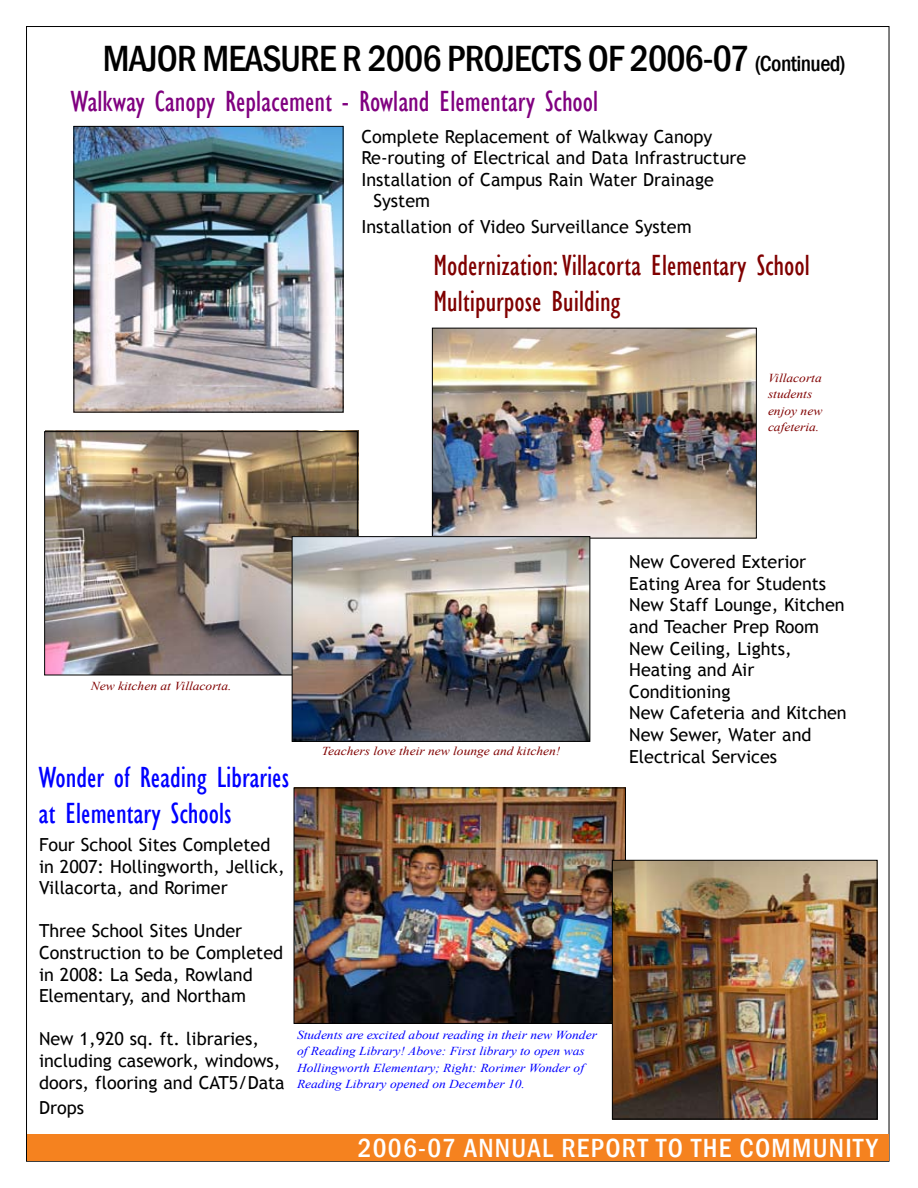
<style>
.page{position:relative;width:918px;height:1188px;background:#fff}
.page>*{position:absolute;margin:0;border:0;box-sizing:border-box;transform-origin:0 0}
.t1{font:500 condensed 37.5px "Franklin Gothic";letter-spacing:-.025em;color:#000}
.t2{font:condensed 30px/36px "Gill Sans";color:#800000}
.t3{font:condensed 30px "Gill Sans";color:#800080}
.t4{font:condensed 30px/36px "Gill Sans";color:#00f}
.t5{font:500 condensed 27px "Franklin Gothic";letter-spacing:.05em;color:#fff}
.t6{font:500 condensed 22.5px "Franklin Gothic";color:#000}
.t7{font:18px/21.6px "Trebuchet MS";color:#000}
.t8{font:italic 12.15px/16.2px "Times New Roman";color:#00f;scale:1.11 1}
.t9{font:italic 12.15px/16.2px "Times New Roman";color:#800000;scale:1.11 1}
.s1{font-size:37.5px}
</style>
<div class="page">
<div style="left:27px;top:1134px;width:861px;height:27px;background:#f5821f"></div>
<img style="left:76px;top:128px;width:266px;height:282px">
<div style="left:74px;top:126px;width:270px;height:286px;border:1px solid #000"></div>
<img style="left:434px;top:330px;width:321px;height:206px">
<div style="left:432px;top:328px;width:325px;height:210px;border:1px solid #000"></div>
<img style="left:45px;top:430px;width:313px;height:243px">
<img style="left:296px;top:790px;width:328px;height:232px">
<div style="left:294px;top:788px;width:332px;height:236px;border:1px solid #000"></div>
<img style="left:614px;top:862px;width:262px;height:255px">
<div style="left:612px;top:860px;width:266px;height:259px;border:1px solid #000"></div>
<div style="left:44px;top:431px;width:314px;height:244px;border:1px solid #000"></div>
<img style="left:294px;top:538px;width:294px;height:202px">
<div style="left:292px;top:536px;width:298px;height:206px;border:1px solid #000"></div>
<h1 class="t1" style="left:103px;top:34px;width:179px">MAJOR MEASURE</h1>
<h1 class="t1" style="left:342px;top:34px;width:190px">R 2006 PROJECTS</h1>
<p class="t6" style="left:588px;top:49px;width:259px"><span class="s1">OF 2006-07</span> (CONTINUED)</p>
<h2 class="t3" style="left:70px;top:83px;width:529px">Walkway Canopy Replacement - Rowland Elementary School</h2>
<p class="t7" style="left:362px;top:126px;width:352px">Complete Replacement of Walkway Canopy</p>
<p class="t7" style="left:362px;top:147px;width:386px">Re-routing of Electrical and Data Infrastructure</p>
<p class="t7" style="left:362px;top:169px;width:354px">Installation of Campus Rain Water Drainage</p>
<p class="t7" style="left:373px;top:190px;width:58px">System</p>
<p class="t7" style="left:362px;top:216px;width:332px">Installation of Video Surveillance System</p>
<h2 class="t2" style="left:434px;top:247px;width:378px">Modernization: Villacorta Elementary School<br>Multipurpose Building</h2>
<p class="t9" style="left:768px;top:370px;width:50px">Villacorta students enjoy new cafeteria.</p>
<p class="t9" style="left:91px;top:678px;width:128px">New kitchen at Villacorta.</p>
<h2 class="t4" style="left:39px;top:759px;width:252px">Wonder of Reading Libraries at Elementary Schools</h2>
<p class="t7" style="left:39px;top:834px;width:247px">Four School Sites Completed in 2007: Hollingworth, Jellick,<br>Villacorta, and Rorimer</p>
<p class="t7" style="left:39px;top:920px;width:246px">Three School Sites Under<br>Construction to be Completed in 2008: La Seda, Rowland<br>Elementary, and Northam</p>
<p class="t7" style="left:39px;top:1028px;width:247px">New 1,920 sq. ft. libraries, including casework, windows, doors, flooring and CAT5/Data</p>
<p class="t7" style="left:39px;top:1097px;width:47px">Drops</p>
<p class="t9" style="left:322px;top:742px;width:217px">Teachers love their new lounge and kitchen!</p>
<p class="t8" style="left:297px;top:1027px;width:272px">Students are excited about reading in their new Wonder of Reading Library! Above: First library to open was Hollingworth Elementary; Right: Rorimer Wonder of Reading Library opened on December 10.</p>
<p class="t7" style="left:629px;top:551px;width:219px">New Covered Exterior<br>Eating Area for Students<br>New Staff Lounge, Kitchen and Teacher Prep Room<br>New Ceiling, Lights,<br>Heating and Air<br>Conditioning<br>New Cafeteria and Kitchen<br>New Sewer, Water and<br>Electrical Services</p>
<h3 class="t5" style="left:358px;top:1130px;width:521px">2006-07 ANNUAL REPORT TO THE COMMUNITY</h3>
</div>
